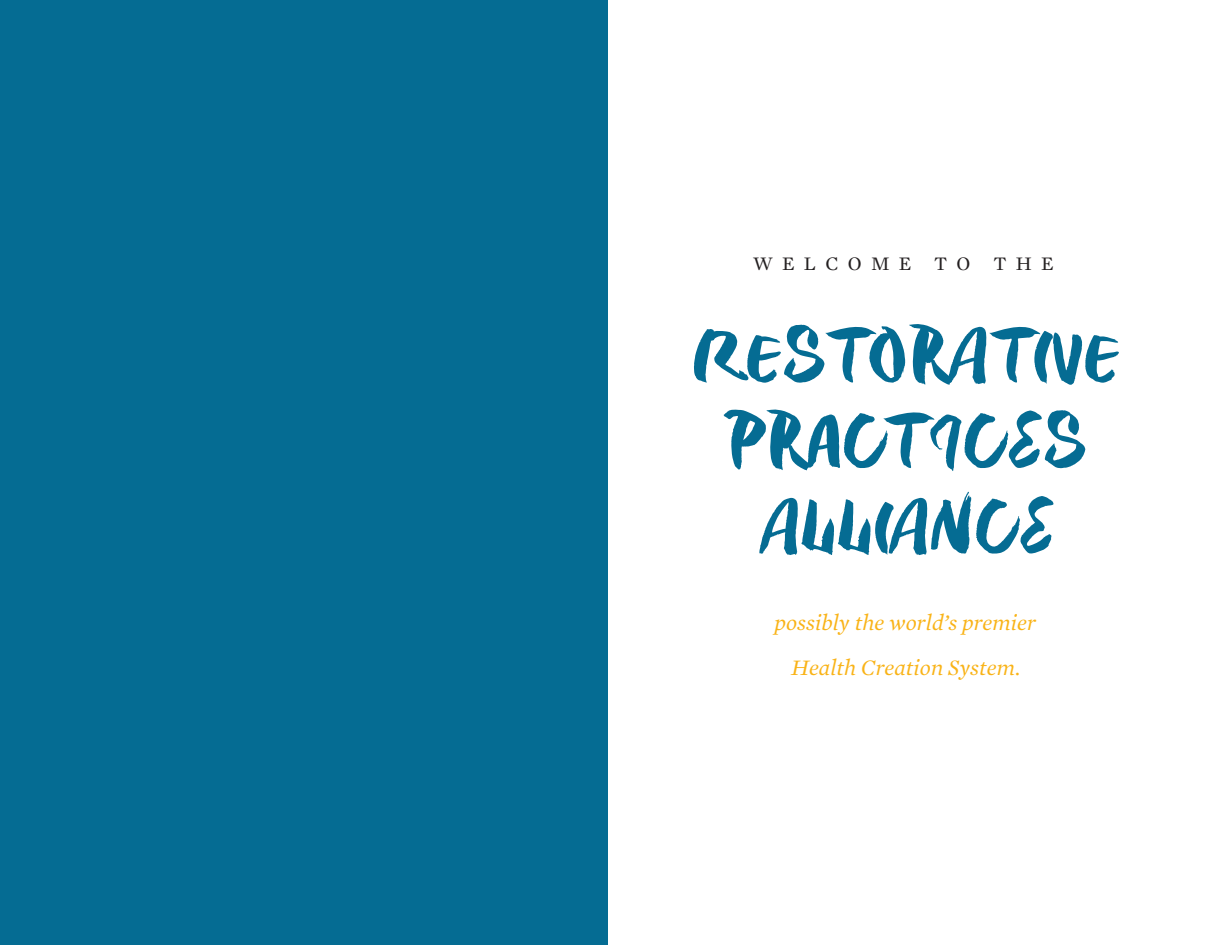
<style>
.page{position:relative;width:1215px;height:945px;background:#fff}
.page>*{position:absolute;margin:0;border:0;box-sizing:border-box;transform-origin:0 0}
.t1{font:84px/85.5px "Six Hands Brush";letter-spacing:-.01em;color:#056c93;text-align:center}
.t2{font:italic 22.5px/45px "Mercury Text G1";color:#f9b317;text-align:center}
.t3{font:19.5px "Mercury Text G1 Roman";letter-spacing:.475em;color:#231f20}
</style>
<div class="page">
<div style="left:0;top:0;width:608px;height:945px;background:#056c93"></div>
<p class="t3" style="left:753px;top:252px;width:302px">WELCOME TO THE</p>
<h1 class="t1" style="left:691px;top:317px;width:429px">RESTORATIVE<br>PRACTICES<br>ALLIANCE</h1>
<p class="t2" style="left:775px;top:600px;width:263px">possibly the world’s premier<br>Health Creation System.</p>
</div>
